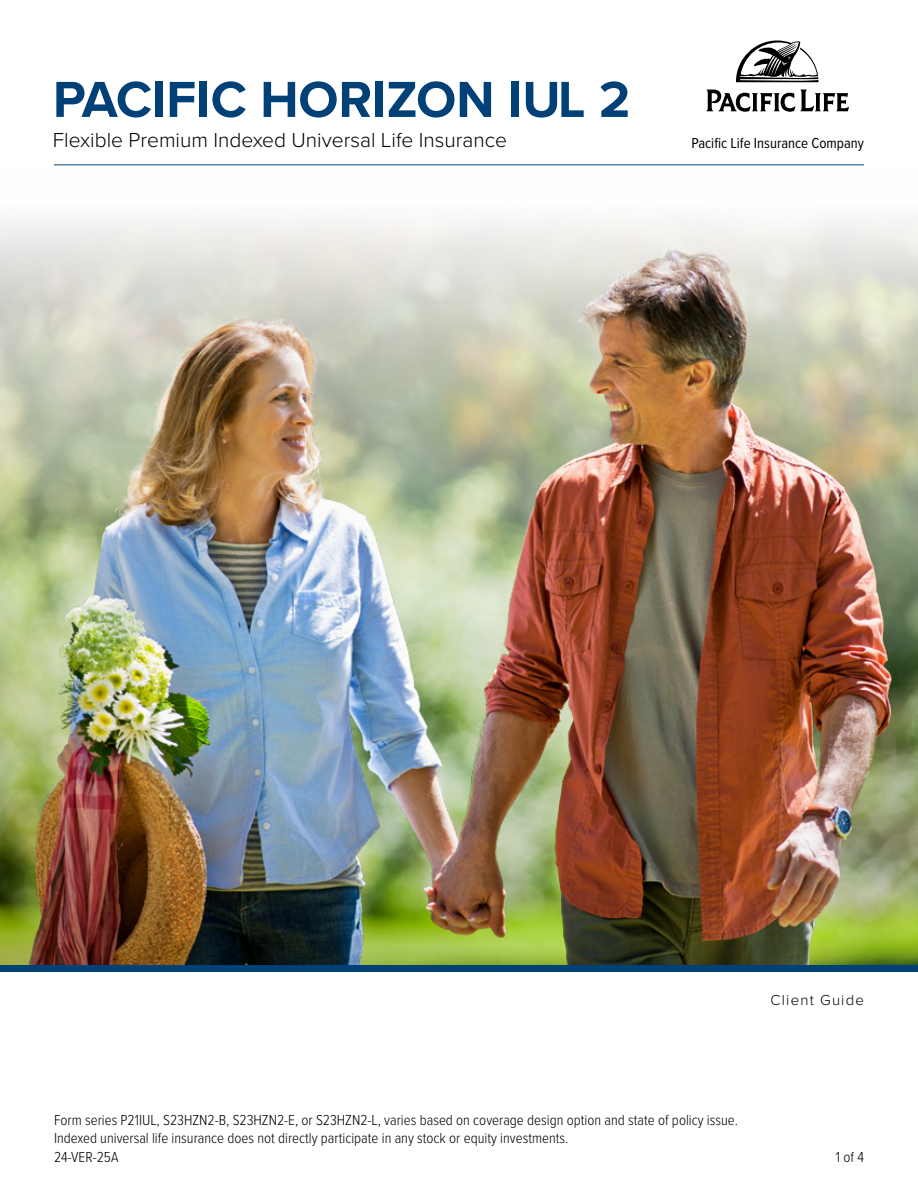
<style>
.page{position:relative;width:918px;height:1188px;background:#fff}
.page>*{position:absolute;margin:0;border:0;box-sizing:border-box;transform-origin:0 0}
.t1{font:700 52.5px "Proxima Nova";color:#024178}
.t2{font:300 21px "Proxima Nova";color:#000}
.t3{font:300 15px/18px "Proxima Nova Cond";color:#000}
.t4{font:15px "Proxima Nova Cond";color:#000}
.t5{font:300 15px "Proxima Nova";letter-spacing:.08em;color:#000}
</style>
<div class="page">
<img style="left:0;top:165px;width:918px;height:800px">
<hr style="left:54px;top:164px;width:810px;height:1px;background:#024178">
<svg style="left:706px;top:90px;width:143px;height:22px"></svg>
<svg style="left:736px;top:40px;width:82px;height:42px"></svg>
<div style="left:0;top:965px;width:918px;height:7px;background:#024178"></div>
<p class="t1" style="left:53px;top:60px;width:579px">PACIFIC HORIZON IUL 2</p>
<p class="t2" style="left:53px;top:124px;width:456px">Flexible Premium Indexed Universal Life Insurance</p>
<p class="t4" style="left:691px;top:132px;width:174px">Pacific Life Insurance Company</p>
<p class="t5" style="left:771px;top:989px;width:95px">Client Guide</p>
<p class="t3" style="left:54px;top:1110px;width:686px">Form series P21IUL, S23HZN2-B, S23HZN2-E, or S23HZN2-L, varies based on coverage design option and state of policy issue.<br>Indexed universal life insurance does not directly participate in any stock or equity investments.</p>
<p class="t3" style="left:54px;top:1147px;width:66px">24-VER-25A</p>
<p class="t3" style="left:836px;top:1147px;width:30px">1 of 4</p>
</div>
